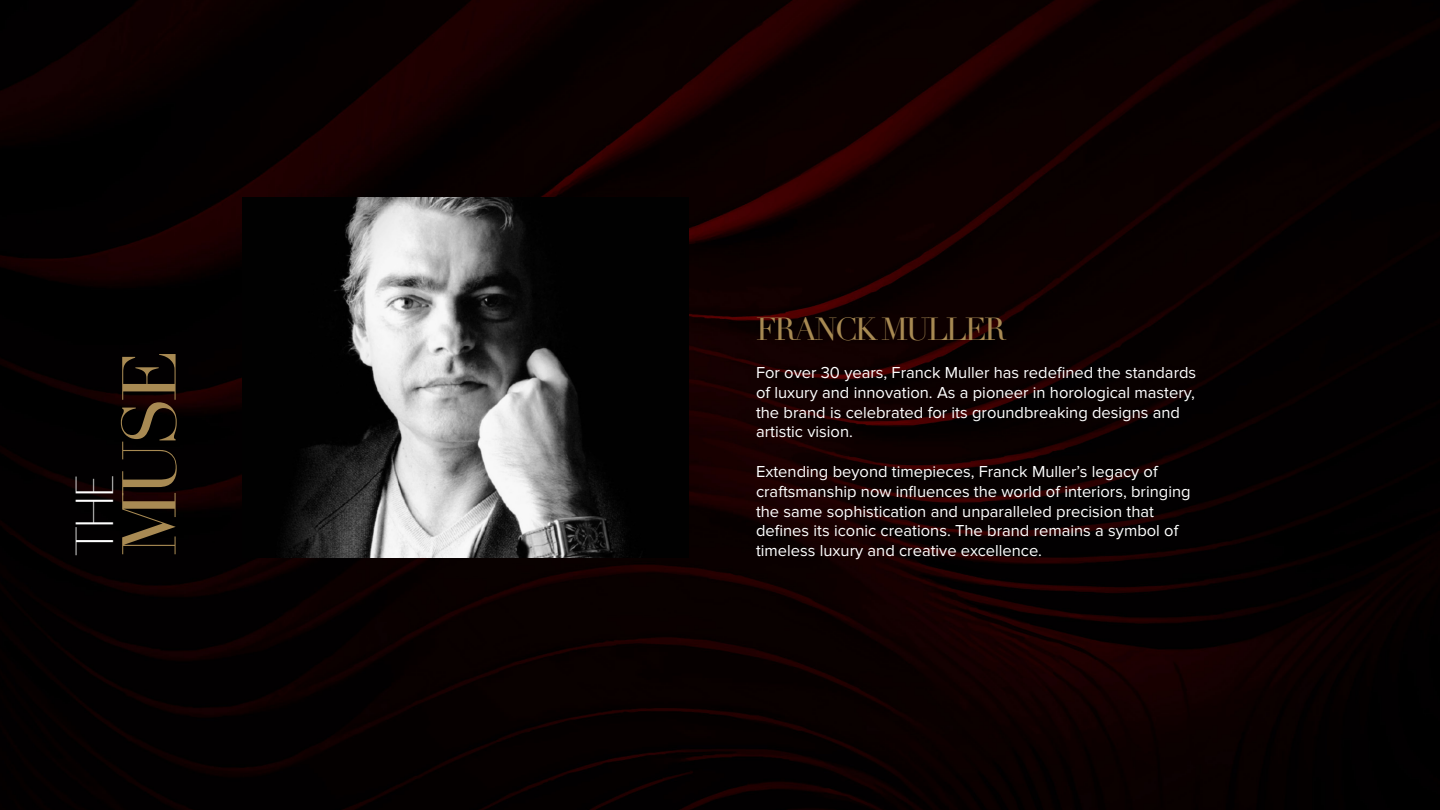
<style>
.page{position:relative;width:1440px;height:810px;background:#fff}
.page>*{position:absolute;margin:0;border:0;box-sizing:border-box;transform-origin:0 0}
.t1{font:75px "Didot";color:#a88a53}
.t2{font:48.75px "Bw Vivant Skinny";color:#fff}
.t3{font:31.12px "Didot";letter-spacing:-.08em;color:#a88a53}
.t4{font:16.5px/19.8px "Proxima Nova";color:#fff}
</style>
<div class="page">
<img style="left:0;top:0;width:1440px;height:810px">
<img style="left:243px;top:198px;width:446px;height:359px">
<h1 class="t1" style="left:105px;top:556px;width:209px;rotate:-90deg">MUSE</h1>
<h2 class="t2" style="left:66px;top:556px;width:85px;rotate:-90deg">THE</h2>
<h3 class="t3" style="left:756px;top:310px;width:252px">FRANCK MULLER</h3>
<p class="t4" style="left:756px;top:363px;width:442px">For over 30 years, Franck Muller has redefined the standards of luxury and innovation. As a pioneer in horological mastery, the brand is celebrated for its groundbreaking designs and artistic vision.</p>
<p class="t4" style="left:756px;top:462px;width:436px">Extending beyond timepieces, Franck Muller’s legacy of craftsmanship now influences the world of interiors, bringing the same sophistication and unparalleled precision that defines its iconic creations. The brand remains a symbol of</p>
<p class="t4" style="left:756px;top:542px;width:288px">timeless luxury and creative excellence.</p>
</div>
